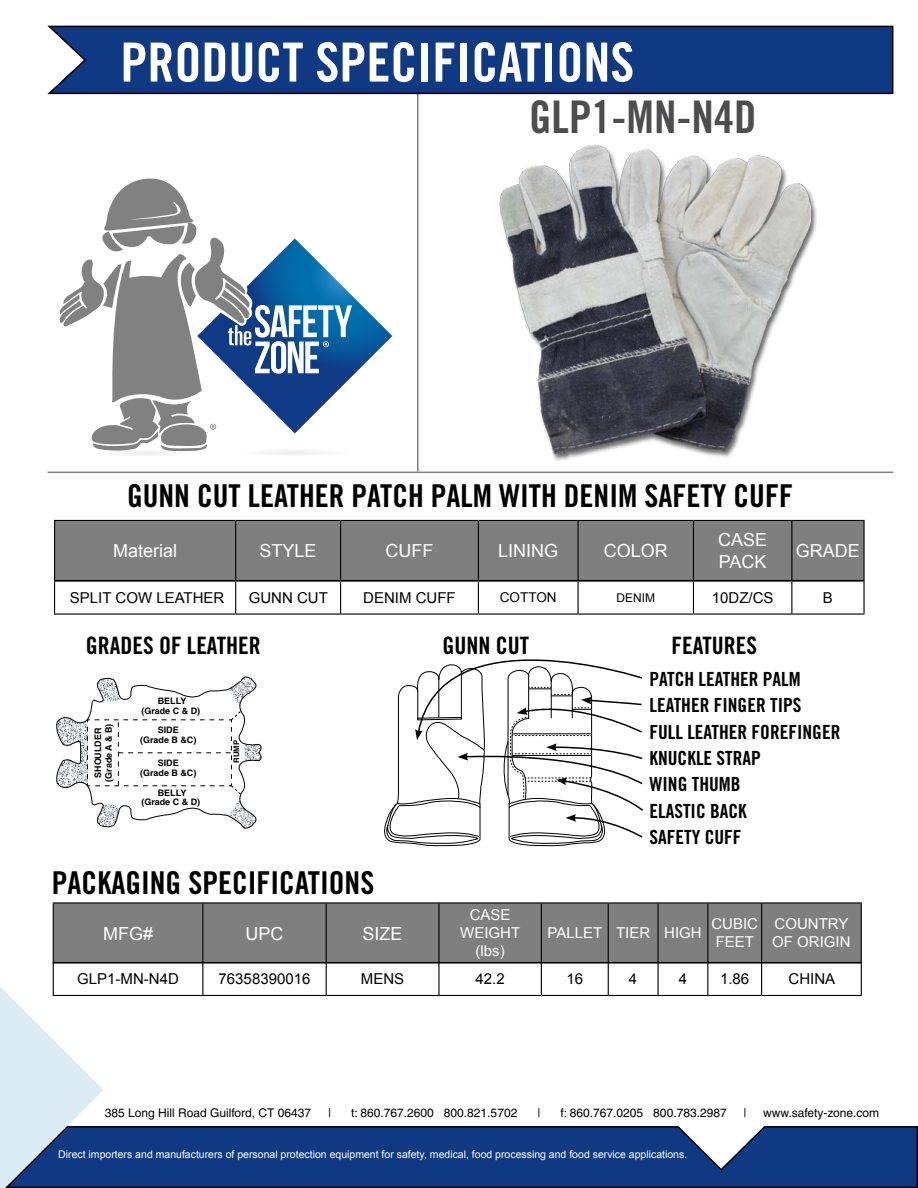
<style>
.page{position:relative;width:918px;height:1188px;background:#fff}
.page>*{position:absolute;margin:0;border:0;box-sizing:border-box;transform-origin:0 0}
.t1{font:54px "Trade Gothic Bold Cond Twenty";color:#fff}
.t2{font:45px "Trade Gothic LT Std Bd Cn 20";color:#4d4d4f}
.t3{font:31.5px "Trade Gothic Bold Cond Twenty";color:#000}
.t4{font:24px "Trade Gothic Bold Cond Twenty";color:#000}
.t5{font:19.5px/26.4px "Trade Gothic Bold Cond Twenty";color:#000}
.t6{font:18px/21.6px "Arial";color:#fff}
.t7{font:15px "Arial";color:#000}
.t8{font:15px/18px "Arial";color:#fff}
.t9{font:13.5px "Arial";color:#000}
.t10{font:12px "Helvetica";color:#000}
.t11{font:12px "Arial";color:#000}
.t12{font:10.5px "Arial";color:#fff}
.t13{font:700 9px/10.8px "Helvetica";color:#000;text-align:center}
.t14{font:700 8.85px/10.6px "Helvetica";color:#000;text-align:center}
.t15{font:700 7.8px "Helvetica";color:#000}
</style>
<div class="page">
<svg style="left:0;top:987px;width:103px;height:201px"></svg>
<hr style="left:48px;top:472px;width:845px;height:1px;background:#808080">
<hr style="left:417px;top:60px;width:1px;height:412px;background:#808080">
<svg style="left:3px;top:1125px;width:915px;height:63px;background:#214587"></svg>
<svg style="left:47px;top:25px;width:847px;height:70px;background:#1a3f83"></svg>
<div style="left:54px;top:904px;width:807px;height:58px;background:#7f7f7f"></div>
<div style="left:708px;top:903px;width:54px;height:60px;background:#808080"></div>
<hr style="left:53px;top:902px;width:150px;height:2px;background:#000">
<hr style="left:203px;top:902px;width:123px;height:2px;background:#000">
<hr style="left:326px;top:902px;width:113px;height:2px;background:#000">
<hr style="left:439px;top:902px;width:102px;height:2px;background:#000">
<hr style="left:541px;top:902px;width:67px;height:2px;background:#000">
<hr style="left:608px;top:902px;width:50px;height:2px;background:#000">
<hr style="left:658px;top:902px;width:50px;height:2px;background:#000">
<hr style="left:708px;top:902px;width:54px;height:2px;background:#000">
<hr style="left:762px;top:902px;width:100px;height:2px;background:#000">
<hr style="left:53px;top:962px;width:150px;height:2px;background:#000">
<hr style="left:203px;top:962px;width:123px;height:2px;background:#000">
<hr style="left:326px;top:962px;width:113px;height:2px;background:#000">
<hr style="left:439px;top:962px;width:102px;height:2px;background:#000">
<hr style="left:541px;top:962px;width:67px;height:2px;background:#000">
<hr style="left:608px;top:962px;width:50px;height:2px;background:#000">
<hr style="left:658px;top:962px;width:50px;height:2px;background:#000">
<hr style="left:708px;top:962px;width:54px;height:2px;background:#000">
<hr style="left:762px;top:962px;width:100px;height:2px;background:#000">
<hr style="left:53px;top:904px;width:1px;height:58px;background:#000">
<hr style="left:202px;top:904px;width:1px;height:58px;background:#000">
<hr style="left:326px;top:904px;width:1px;height:58px;background:#000">
<hr style="left:438px;top:904px;width:2px;height:58px;background:#000">
<hr style="left:541px;top:904px;width:1px;height:58px;background:#000">
<hr style="left:608px;top:904px;width:1px;height:58px;background:#000">
<hr style="left:657px;top:904px;width:2px;height:58px;background:#000">
<hr style="left:707px;top:904px;width:1px;height:58px;background:#000">
<hr style="left:761px;top:904px;width:1px;height:58px;background:#000">
<hr style="left:861px;top:904px;width:1px;height:58px;background:#000">
<div style="left:55px;top:521px;width:808px;height:59px;background:#7f7f7f"></div>
<hr style="left:54px;top:520px;width:182px;height:1px;background:#000">
<hr style="left:236px;top:520px;width:105px;height:1px;background:#000">
<hr style="left:341px;top:520px;width:137px;height:1px;background:#000">
<hr style="left:478px;top:520px;width:100px;height:1px;background:#000">
<hr style="left:578px;top:520px;width:115px;height:1px;background:#000">
<hr style="left:693px;top:520px;width:99px;height:1px;background:#000">
<hr style="left:792px;top:520px;width:73px;height:1px;background:#000">
<hr style="left:54px;top:521px;width:1px;height:59px;background:#000">
<hr style="left:235px;top:521px;width:1px;height:59px;background:#000">
<hr style="left:340px;top:521px;width:1px;height:59px;background:#000">
<hr style="left:478px;top:521px;width:1px;height:59px;background:#000">
<hr style="left:578px;top:521px;width:1px;height:59px;background:#000">
<hr style="left:693px;top:521px;width:1px;height:59px;background:#000">
<hr style="left:791px;top:521px;width:1px;height:59px;background:#000">
<hr style="left:863px;top:521px;width:2px;height:59px;background:#000">
<svg style="left:56px;top:676px;width:206px;height:153px"></svg>
<img style="left:476px;top:144px;width:359px;height:328px">
<hr style="left:53px;top:995px;width:150px;height:1px;background:#000">
<hr style="left:203px;top:995px;width:123px;height:1px;background:#000">
<hr style="left:326px;top:995px;width:113px;height:1px;background:#000">
<hr style="left:439px;top:995px;width:102px;height:1px;background:#000">
<hr style="left:541px;top:995px;width:67px;height:1px;background:#000">
<hr style="left:608px;top:995px;width:50px;height:1px;background:#000">
<hr style="left:658px;top:995px;width:50px;height:1px;background:#000">
<hr style="left:708px;top:995px;width:54px;height:1px;background:#000">
<hr style="left:762px;top:995px;width:100px;height:1px;background:#000">
<hr style="left:53px;top:963px;width:1px;height:32px;background:#000">
<hr style="left:202px;top:963px;width:1px;height:32px;background:#000">
<hr style="left:326px;top:963px;width:1px;height:32px;background:#000">
<hr style="left:438px;top:963px;width:2px;height:32px;background:#000">
<hr style="left:541px;top:963px;width:1px;height:32px;background:#000">
<hr style="left:608px;top:963px;width:1px;height:32px;background:#000">
<hr style="left:657px;top:963px;width:2px;height:32px;background:#000">
<hr style="left:707px;top:963px;width:1px;height:32px;background:#000">
<hr style="left:761px;top:963px;width:1px;height:32px;background:#000">
<hr style="left:861px;top:963px;width:1px;height:32px;background:#000">
<hr style="left:54px;top:580px;width:182px;height:2px;background:#000">
<hr style="left:236px;top:580px;width:105px;height:2px;background:#000">
<hr style="left:341px;top:580px;width:137px;height:2px;background:#000">
<hr style="left:478px;top:580px;width:100px;height:2px;background:#000">
<hr style="left:578px;top:580px;width:115px;height:2px;background:#000">
<hr style="left:693px;top:580px;width:99px;height:2px;background:#000">
<hr style="left:792px;top:580px;width:73px;height:2px;background:#000">
<hr style="left:54px;top:614px;width:182px;height:1px;background:#000">
<hr style="left:236px;top:614px;width:105px;height:1px;background:#000">
<hr style="left:341px;top:614px;width:137px;height:1px;background:#000">
<hr style="left:578px;top:614px;width:115px;height:1px;background:#000">
<hr style="left:693px;top:614px;width:99px;height:1px;background:#000">
<hr style="left:792px;top:614px;width:73px;height:1px;background:#000">
<hr style="left:54px;top:582px;width:1px;height:32px;background:#000">
<hr style="left:235px;top:582px;width:1px;height:32px;background:#000">
<hr style="left:340px;top:582px;width:1px;height:32px;background:#000">
<hr style="left:478px;top:582px;width:1px;height:32px;background:#000">
<hr style="left:578px;top:582px;width:1px;height:32px;background:#000">
<hr style="left:693px;top:582px;width:1px;height:32px;background:#000">
<hr style="left:791px;top:582px;width:1px;height:32px;background:#000">
<hr style="left:863px;top:582px;width:2px;height:32px;background:#000">
<svg style="left:379px;top:613px;width:265px;height:234px"></svg>
<svg style="left:59px;top:178px;width:333px;height:277px"></svg>
<h1 class="t1" style="left:120px;top:30px;width:515px">PRODUCT SPECIFICATIONS</h1>
<h2 class="t2" style="left:529px;top:90px;width:229px">GLP1-MN-N4D</h2>
<h3 class="t3" style="left:127px;top:477px;width:668px">GUNN CUT LEATHER PATCH PALM WITH DENIM SAFETY CUFF</h3>
<h3 class="t6" style="left:113px;top:540px;width:66px">Material</h3>
<h3 class="t6" style="left:260px;top:540px;width:59px">STYLE</h3>
<h3 class="t6" style="left:386px;top:540px;width:49px">CUFF</h3>
<h3 class="t6" style="left:498px;top:540px;width:62px">LINING</h3>
<h3 class="t6" style="left:604px;top:540px;width:66px">COLOR</h3>
<h3 class="t6" style="left:718px;top:529px;width:51px">CASE<br>PACK</h3>
<h3 class="t6" style="left:796px;top:540px;width:66px">GRADE</h3>
<h3 class="t7" style="left:70px;top:588px;width:156px">SPLIT COW LEATHER</h3>
<h3 class="t7" style="left:249px;top:588px;width:81px">GUNN CUT</h3>
<h3 class="t7" style="left:363px;top:588px;width:94px">DENIM CUFF</h3>
<p class="t9" style="left:500px;top:589px;width:58px">COTTON</p>
<p class="t11" style="left:616px;top:590px;width:40px">DENIM</p>
<h3 class="t7" style="left:712px;top:588px;width:63px">10DZ/CS</h3>
<h3 class="t7" style="left:823px;top:588px;width:12px">B</h3>
<h3 class="t4" style="left:86px;top:631px;width:177px">GRADES OF LEATHER</h3>
<h3 class="t4" style="left:442px;top:631px;width:88px">GUNN CUT</h3>
<h3 class="t4" style="left:671px;top:631px;width:87px">FEATURES</h3>
<p class="t13" style="left:93px;top:782px;width:59px;rotate:-90deg">SHOULDER (Grade A &amp; B)</p>
<p class="t14" style="left:141px;top:696px;width:60px;line-height:9.4px">BELLY (Grade C &amp; D)</p>
<p class="t14" style="left:140px;top:724px;width:58px">SIDE<br>(Grade B &amp;C)</p>
<p class="t14" style="left:140px;top:757px;width:58px">SIDE<br>(Grade B &amp;C)</p>
<p class="t14" style="left:141px;top:788px;width:60px;line-height:9.4px">BELLY (Grade C &amp; D)</p>
<p class="t15" style="left:232px;top:763px;width:24px;rotate:-90deg">RUMP</p>
<h3 class="t3" style="left:52px;top:863px;width:324px">PACKAGING SPECIFICATIONS</h3>
<h3 class="t6" style="left:103px;top:923px;width:52px">MFG#</h3>
<h3 class="t6" style="left:246px;top:923px;width:39px">UPC</h3>
<h3 class="t6" style="left:363px;top:923px;width:42px">SIZE</h3>
<h3 class="t8" style="left:460px;top:906px;width:62px;text-align:center">CASE<br>WEIGHT (lbs)</h3>
<h3 class="t5" style="left:650px;top:665px;width:192px">PATCH LEATHER PALM<br>LEATHER FINGER TIPS<br>FULL LEATHER FOREFINGER<br>KNUCKLE STRAP<br>WING THUMB<br>ELASTIC BACK<br>SAFETY CUFF</h3>
<h3 class="t8" style="left:548px;top:924px;width:156px">PALLET TIER HIGH</h3>
<h3 class="t8" style="left:711px;top:915px;width:48px">CUBIC<br>FEET</h3>
<h3 class="t8" style="left:772px;top:915px;width:80px">COUNTRY<br>OF ORIGIN</h3>
<h3 class="t7" style="left:77px;top:969px;width:103px">GLP1-MN-N4D</h3>
<h3 class="t7" style="left:219px;top:969px;width:93px">76358390016</h3>
<h3 class="t7" style="left:361px;top:969px;width:45px">MENS</h3>
<h3 class="t7" style="left:476px;top:969px;width:31px">42.2</h3>
<h3 class="t7" style="left:566px;top:969px;width:18px">16</h3>
<h3 class="t7" style="left:629px;top:969px;width:10px">4</h3>
<h3 class="t7" style="left:679px;top:969px;width:10px">4</h3>
<h3 class="t7" style="left:720px;top:969px;width:31px">1.86</h3>
<h3 class="t7" style="left:789px;top:969px;width:48px">CHINA</h3>
<p class="t10" style="left:105px;top:1105px;width:208px">385 Long Hill Road Guilford, CT 06437</p>
<p class="t10" style="left:328px;top:1105px;width:5px">|</p>
<p class="t10" style="left:351px;top:1105px;width:168px">t: 860.767.2600 800.821.5702</p>
<p class="t10" style="left:537px;top:1105px;width:5px">|</p>
<p class="t10" style="left:561px;top:1105px;width:168px">f: 860.767.0205 800.783.2987</p>
<p class="t10" style="left:743px;top:1105px;width:5px">|</p>
<p class="t10" style="left:763px;top:1105px;width:117px">www.safety-zone.com</p>
<p class="t12" style="left:58px;top:1148px;width:630px">Direct importers and manufacturers of personal protection equipment for safety, medical, food processing and food service applications.</p>
</div>
